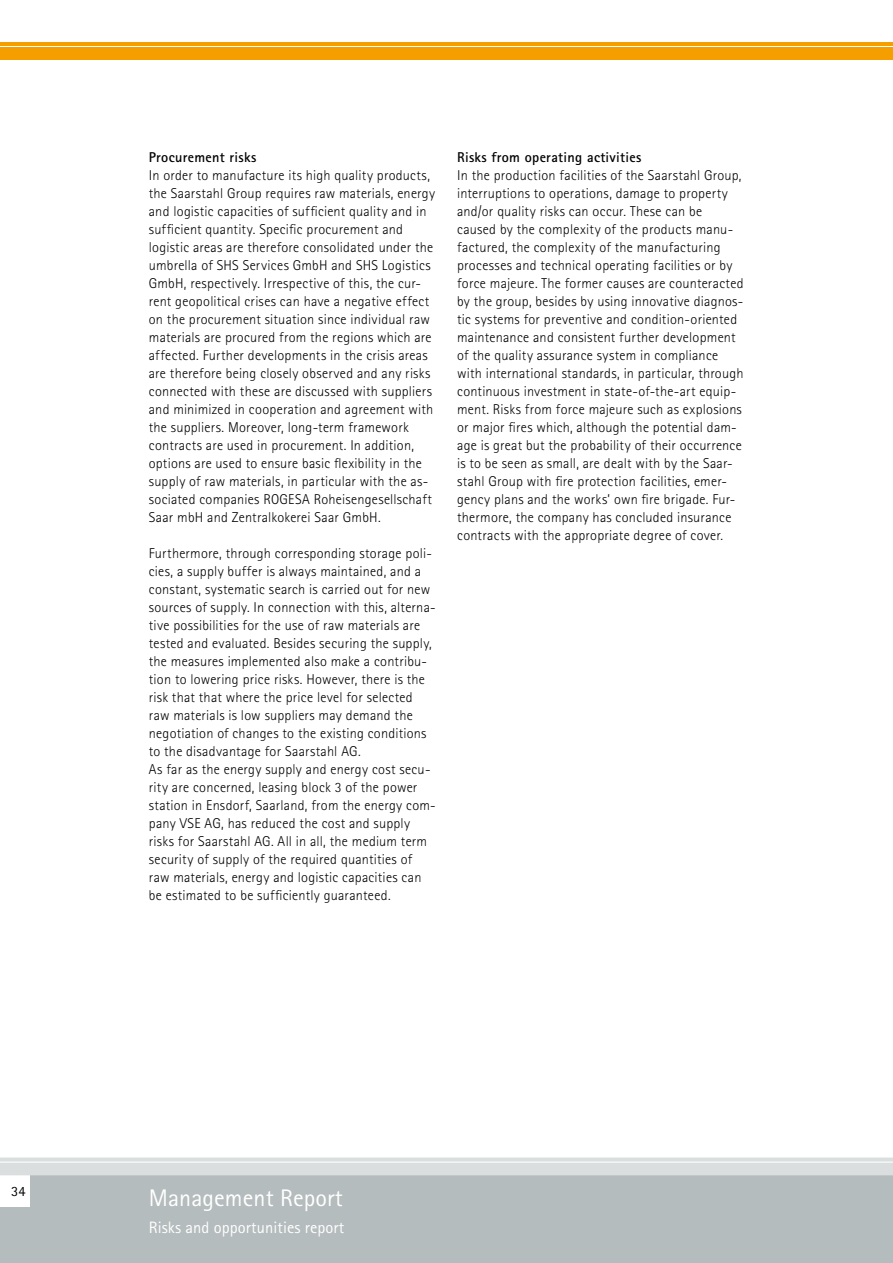
<style>
.page{position:relative;width:893px;height:1263px;background:#fff}
.page>*{position:absolute;margin:0;border:0;box-sizing:border-box;transform-origin:0 0}
.t1{font:24px "Agfa Rotis Sans Serif";letter-spacing:.005em;color:#fff}
.t2{font:16.5px "Agfa Rotis Sans Serif";letter-spacing:.005em;color:#fff}
.t3{font:300 14.25px/18px "Agfa Rotis Sans Serif";letter-spacing:.015em;color:#000}
.t4{font:700 14.25px "Agfa Rotis Sans Serif";letter-spacing:.02em;color:#000}
.t5{font:14.25px "Agfa Rotis Sans Serif";color:#000}
</style>
<div class="page">
<div style="left:0;top:1173px;width:893px;height:90px;background:#b5bcbd"></div>
<div style="left:0;top:1175px;width:30px;height:31px;background:#fff"></div>
<svg style="left:0;top:1158px;width:893px;height:17px;background:#dce0e0"></svg>
<div style="left:0;top:47px;width:893px;height:13px;background:#f49e00"></div>
<hr style="left:0;top:42px;width:893px;height:4px;background:#f49e00">
<p class="t4" style="left:149px;top:148px;width:109px">Procurement risks</p>
<p class="t3" style="left:149px;top:166px;width:288px">In order to manufacture its high quality products, the Saarstahl Group requires raw materials, energy and logistic capacities of sufficient quality and in sufficient quantity. Specific procurement and logistic areas are therefore consolidated under the umbrella of SHS Services GmbH and SHS Logistics GmbH, respectively. Irrespective of this, the cur&shy;rent geopolitical crises can have a negative effect on the procurement situation since individual raw materials are procured from the regions which are affected. Further developments in the crisis areas are therefore being closely observed and any risks connected with these are discussed with suppliers and minimized in cooperation and agreement with the suppliers. Moreover, long-term framework contracts are used in procurement. In addition, options are used to ensure basic flexibility in the supply of raw materials, in particular with the as&shy;sociated companies ROGESA Roheisengesellschaft Saar mbH and Zentralkokerei Saar GmbH.</p>
<p class="t3" style="left:149px;top:544px;width:289px">Furthermore, through corresponding storage poli&shy;cies, a supply buffer is always maintained, and a constant, systematic search is carried out for new sources of supply. In connection with this, alterna&shy;tive possibilities for the use of raw materials are tested and evaluated. Besides securing the supply, the measures implemented also make a contribu&shy;tion to lowering price risks. However, there is the risk that that where the price level for selected raw materials is low suppliers may demand the negotiation of changes to the existing conditions to the disadvantage for Saarstahl AG.<br>As far as the energy supply and energy cost secu&shy;rity are concerned, leasing block 3 of the power station in Ensdorf, Saarland, from the energy com&shy;pany VSE AG, has reduced the cost and supply risks for Saarstahl AG. All in all, the medium term security of supply of the required quantities of raw materials, energy and logistic capacities can be estimated to be sufficiently guaranteed.</p>
<p class="t4" style="left:457px;top:148px;width:186px">Risks from operating activities</p>
<p class="t3" style="left:457px;top:166px;width:288px">In the production facilities of the Saarstahl Group, interruptions to operations, damage to property and/or quality risks can occur. These can be caused by the complexity of the products manu&shy;factured, the complexity of the manufacturing processes and technical operating facilities or by force majeure. The former causes are counteracted by the group, besides by using innovative diagnos&shy;tic systems for preventive and condition-oriented maintenance and consistent further development of the quality assurance system in compliance with international standards, in particular, through continuous investment in state-of-the-art equip&shy;ment. Risks from force majeure such as explosions or major fires which, although the potential dam&shy;age is great but the probability of their occurrence is to be seen as small, are dealt with by the Saar&shy;stahl Group with fire protection facilities, emer&shy;gency plans and the works’ own fire brigade. Fur&shy;thermore, the company has concluded insurance contracts with the appropriate degree of cover.</p>
<p class="t5" style="left:11px;top:1182px;width:16px">34</p>
<h1 class="t1" style="left:149px;top:1183px;width:195px">Management Report</h1>
<p class="t2" style="left:149px;top:1217px;width:197px">Risks and opportunities report</p>
</div>
